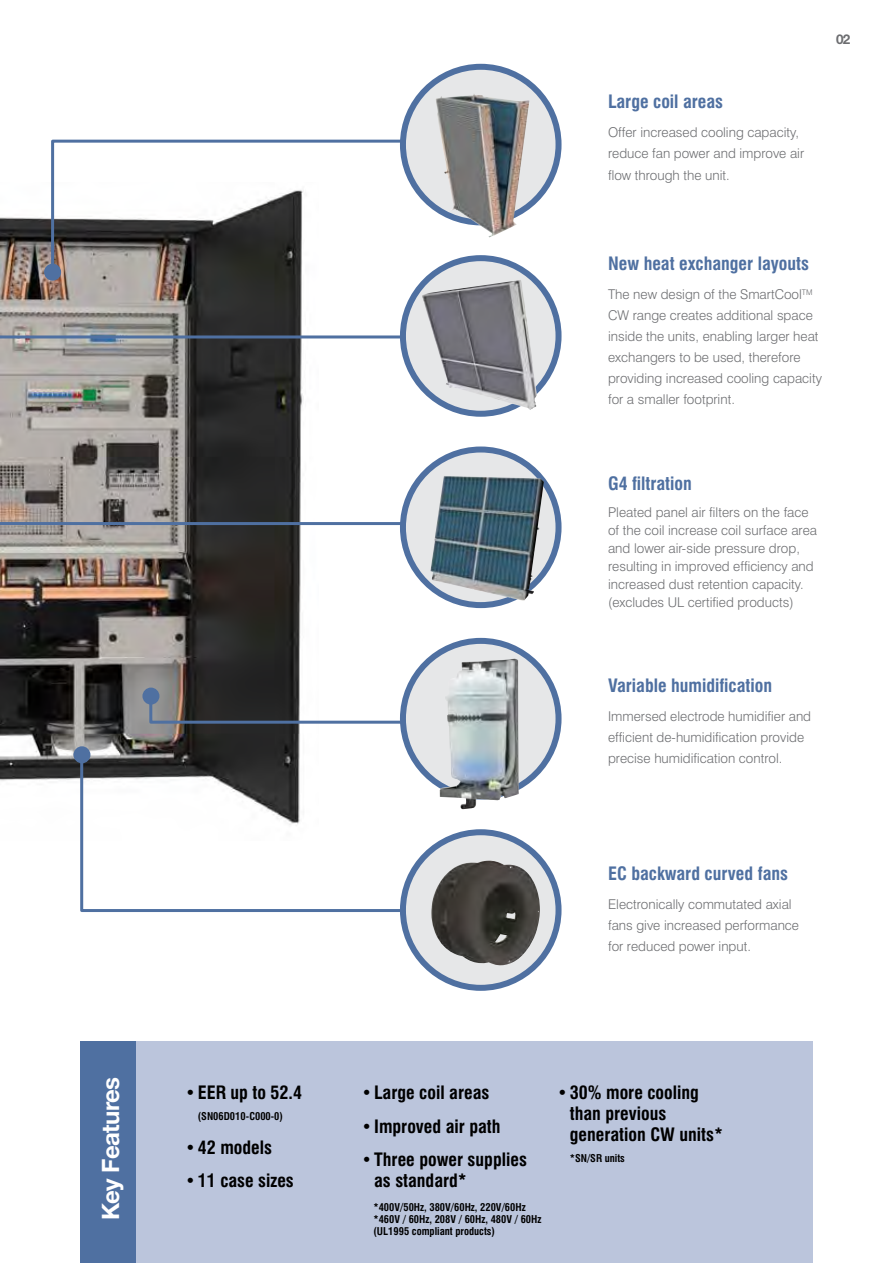
<style>
.page{position:relative;width:893px;height:1263px;background:#fff}
.page>*{position:absolute;margin:0;border:0;box-sizing:border-box;transform-origin:0 0}
.t1{font:700 24px "Helvetica Neue LT Std";letter-spacing:-.025em;color:#fff}
.t2{font:700 condensed 18px/21px "Swiss 721 BT";color:#000}
.t3{font:700 condensed 18px "Swiss 721 BT";color:#4f70a1}
.t4{font:300 13.5px/21px "Swiss 721 BT";color:#6d6e71}
.t5{font:700 13.5px "Helvetica Neue LT Std";color:#6d6e71}
.t6{font:700 condensed 10.5px/12px "Swiss 721 BT";color:#000}
</style>
<div class="page">
<div style="left:85px;top:1042px;width:727px;height:221px;background:#bbc5dc"></div>
<img style="left:0;top:217px;width:319px;height:564px">
<div style="left:81px;top:1042px;width:55px;height:221px;background:#4f70a1"></div>
<svg style="left:79px;top:759px;width:347px;height:153px"></svg>
<svg style="left:50px;top:139px;width:376px;height:136px"></svg>
<svg style="left:148px;top:695px;width:255px;height:30px"></svg>
<svg style="left:0;top:411px;width:430px;height:115px"></svg>
<hr style="left:0;top:335px;width:427px;height:3px;background:#4f70a1">
<div style="left:73px;top:746px;width:17px;height:17px;background:#4f70a1;border-radius:50%"></div>
<div style="left:44px;top:264px;width:17px;height:17px;background:#4f70a1;border-radius:50%"></div>
<div style="left:142px;top:687px;width:17px;height:18px;background:#4f70a1;border-radius:50%"></div>
<div style="left:403px;top:641px;width:155px;height:155px;background:#e6e7e8;border-radius:50%"></div>
<div style="left:400px;top:638px;width:161px;height:161px;border:6px solid #4f70a1;border-radius:50%"></div>
<svg style="left:403px;top:832px;width:155px;height:156px;fill:#e6e7e8"></svg>
<div style="left:400px;top:829px;width:161px;height:162px;border:6px solid #4f70a1;border-radius:50%"></div>
<svg style="left:403px;top:449px;width:155px;height:156px;fill:#e6e7e8"></svg>
<div style="left:400px;top:446px;width:161px;height:162px;border:6px solid #4f70a1;border-radius:50%"></div>
<svg style="left:403px;top:258px;width:155px;height:156px;fill:#e6e7e8"></svg>
<div style="left:400px;top:255px;width:161px;height:162px;border:6px solid #4f70a1;border-radius:50%"></div>
<div style="left:403px;top:67px;width:155px;height:155px;background:#e6e7e8;border-radius:50%"></div>
<div style="left:400px;top:64px;width:161px;height:161px;border:6px solid #4f70a1;border-radius:50%"></div>
<img style="left:431px;top:861px;width:109px;height:105px">
<img style="left:430px;top:476px;width:114px;height:125px">
<img style="left:440px;top:658px;width:79px;height:151px">
<img style="left:435px;top:94px;width:94px;height:143px">
<img style="left:421px;top:280px;width:116px;height:130px">
<h1 class="t1" style="left:96px;top:1220px;width:145px;rotate:-90deg">Key Features</h1>
<h2 class="t2" style="left:185px;top:1082px;width:118px">• EER up to 52.4</h2>
<p class="t6" style="left:198px;top:1110px;width:87px">(SN06D010-C000-0)</p>
<h2 class="t2" style="left:185px;top:1136px;width:88px">• 42 models</h2>
<h2 class="t2" style="left:185px;top:1170px;width:110px">• 11 case sizes</h2>
<h2 class="t3" style="left:608px;top:91px;width:117px">Large coil areas</h2>
<p class="t4" style="left:608px;top:122px;width:198px">Offer increased cooling capacity, reduce fan power and improve air flow through the unit.</p>
<p class="t5" style="left:836px;top:30px;width:16px">02</p>
<h2 class="t3" style="left:608px;top:252px;width:202px">New heat exchanger layouts</h2>
<p class="t4" style="left:608px;top:284px;width:215px">The new design of the SmartCool<sup>TM </sup>CW range creates additional space inside the units, enabling larger heat exchangers to be used, therefore providing increased cooling capacity for a smaller footprint.</p>
<h2 class="t3" style="left:608px;top:473px;width:85px">G4 filtration</h2>
<p class="t4" style="left:608px;top:503px;width:211px;line-height:18px">Pleated panel air filters on the face of the coil increase coil surface area and lower air-side pressure drop, resulting in improved efficiency and increased dust retention capacity. (excludes UL certified products)</p>
<h2 class="t3" style="left:608px;top:674px;width:165px">Variable humidification</h2>
<p class="t4" style="left:608px;top:706px;width:205px">Immersed electrode humidifier and efficient de-humidification provide precise humidification control.</p>
<h2 class="t3" style="left:608px;top:862px;width:181px">EC backward curved fans</h2>
<p class="t4" style="left:608px;top:894px;width:192px">Electronically commutated axial fans give increased performance for reduced power input.</p>
<h2 class="t2" style="left:361px;top:1082px;width:129px">• Large coil areas</h2>
<h2 class="t2" style="left:361px;top:1115px;width:141px">• Improved air path</h2>
<h2 class="t2" style="left:374px;top:1149px;width:154px;text-indent:-13px">• Three power supplies as standard*</h2>
<p class="t6" style="left:373px;top:1201px;width:170px">*400V/50Hz, 380V/60Hz, 220V/60Hz *460V / 60Hz, 208V / 60Hz, 480V / 60Hz (UL1995 compliant products)</p>
<h2 class="t2" style="left:570px;top:1082px;width:155px;text-indent:-13px">• 30% more cooling than previous generation CW units*</h2>
<p class="t6" style="left:570px;top:1152px;width:57px">*SN/SR units</p>
</div>
